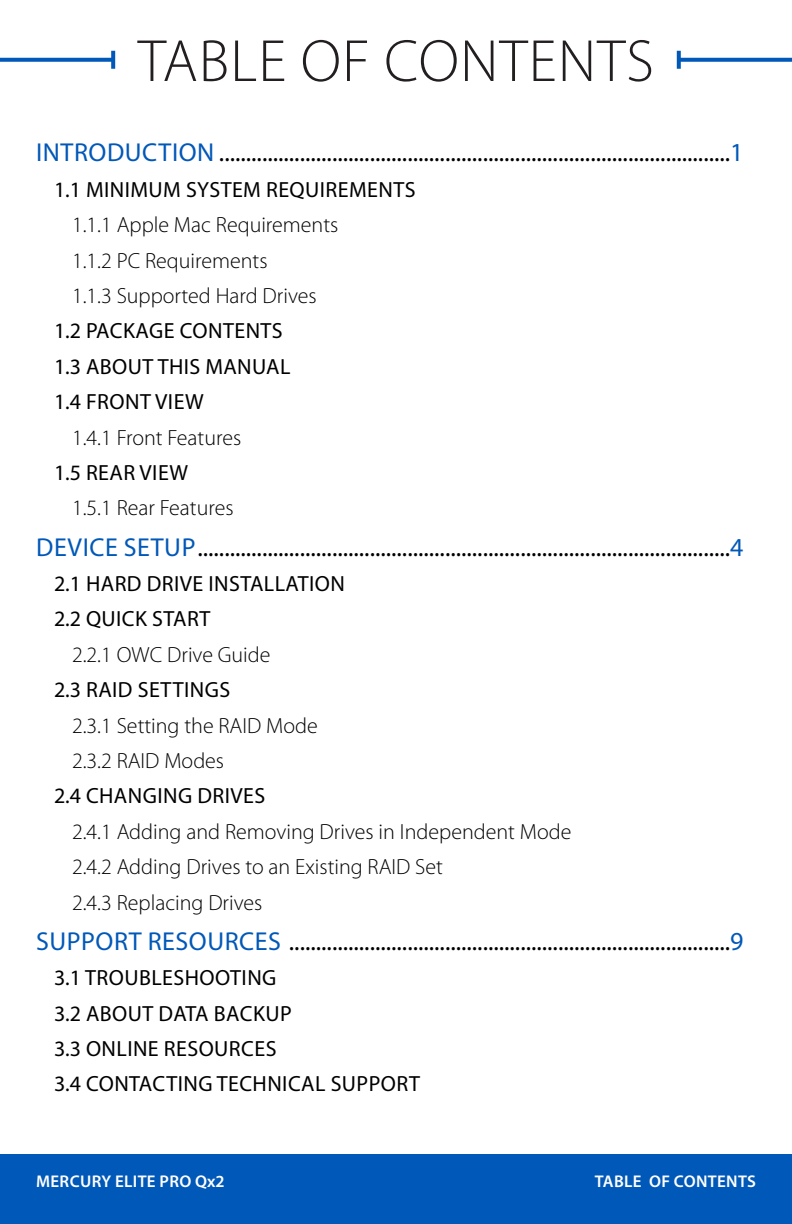
<style>
.page{position:relative;width:792px;height:1224px;background:#fff}
.page>*{position:absolute;margin:0;border:0;box-sizing:border-box;transform-origin:0 0}
.Section_Header{font:300 60px "Myriad Pro";letter-spacing:.02em;color:#231f20}
.TOC_Section{font:26px "Myriad Pro";letter-spacing:.02em;color:#000}
.TOC_Subhead{font:300 22px "Myriad Pro";color:#000}
.TOC_Header{font:22px "Myriad Pro";letter-spacing:.02em;color:#000}
.t1{font:600 17px "Myriad Pro";letter-spacing:.02em;color:#fff}
.s1{color:#0058b8}
</style>
<div class="page">
<div style="left:0;top:1155px;width:792px;height:69px;background:#0058b8"></div>
<svg style="left:0;top:58px;width:111px;height:4px"></svg>
<svg style="left:111px;top:51px;width:4px;height:18px"></svg>
<svg style="left:681px;top:58px;width:111px;height:4px"></svg>
<svg style="left:677px;top:51px;width:4px;height:18px"></svg>
<p class="Section_Header" style="left:138px;top:28px;width:518px">TABLE OF CONTENTS</p>
<p class="TOC_Section" style="left:36px;top:137px;width:709px"><span class="s1">INTRODUCTION</span> ...............................................................................................<span class="s1">1</span></p>
<p class="TOC_Header" style="left:54px;top:176px;width:363px">1.1 MINIMUM SYSTEM REQUIREMENTS</p>
<p class="TOC_Subhead" style="left:72px;top:213px;width:268px">1.1.1 Apple Mac Requirements</p>
<p class="TOC_Subhead" style="left:72px;top:248px;width:197px">1.1.2 PC Requirements</p>
<p class="TOC_Subhead" style="left:72px;top:284px;width:246px">1.1.3 Supported Hard Drives</p>
<p class="TOC_Header" style="left:54px;top:317px;width:230px">1.2 PACKAGE CONTENTS</p>
<p class="TOC_Header" style="left:54px;top:353px;width:238px">1.3 ABOUT THIS MANUAL</p>
<p class="TOC_Header" style="left:54px;top:388px;width:151px">1.4 FRONT VIEW</p>
<p class="TOC_Subhead" style="left:72px;top:425px;width:171px">1.4.1 Front Features</p>
<p class="TOC_Header" style="left:54px;top:459px;width:136px">1.5 REAR VIEW</p>
<p class="TOC_Subhead" style="left:72px;top:496px;width:163px">1.5.1 Rear Features</p>
<p class="TOC_Section" style="left:36px;top:531px;width:709px"><span class="s1">DEVICE SETUP</span>...................................................................................................<span class="s1">4</span></p>
<p class="TOC_Header" style="left:54px;top:570px;width:292px">2.1 HARD DRIVE INSTALLATION</p>
<p class="TOC_Header" style="left:54px;top:605px;width:158px">2.2 QUICK START</p>
<p class="TOC_Subhead" style="left:72px;top:642px;width:200px">2.2.1 OWC Drive Guide</p>
<p class="TOC_Header" style="left:54px;top:676px;width:178px">2.3 RAID SETTINGS</p>
<p class="TOC_Subhead" style="left:72px;top:713px;width:247px">2.3.1 Setting the RAID Mode</p>
<p class="TOC_Subhead" style="left:72px;top:749px;width:154px">2.3.2 RAID Modes</p>
<p class="TOC_Header" style="left:54px;top:782px;width:213px">2.4 CHANGING DRIVES</p>
<p class="TOC_Subhead" style="left:72px;top:819px;width:501px">2.4.1 Adding and Removing Drives in Independent Mode</p>
<p class="TOC_Subhead" style="left:72px;top:855px;width:373px">2.4.2 Adding Drives to an Existing RAID Set</p>
<p class="TOC_Subhead" style="left:72px;top:890px;width:192px">2.4.3 Replacing Drives</p>
<p class="TOC_Section" style="left:36px;top:925px;width:709px"><span class="s1">SUPPORT RESOURCES</span> ..................................................................................<span class="s1">9</span></p>
<p class="TOC_Header" style="left:54px;top:964px;width:224px">3.1 TROUBLESHOOTING</p>
<p class="TOC_Header" style="left:54px;top:1000px;width:239px">3.2 ABOUT DATA BACKUP</p>
<p class="TOC_Header" style="left:54px;top:1035px;width:224px">3.3 ONLINE RESOURCES</p>
<p class="TOC_Header" style="left:54px;top:1070px;width:367px">3.4 CONTACTING TECHNICAL SUPPORT</p>
<p class="t1" style="left:36px;top:1171px;width:190px">MERCURY ELITE PRO Qx2</p>
<p class="t1" style="left:595px;top:1171px;width:163px">TABLE OF CONTENTS</p>
</div>
